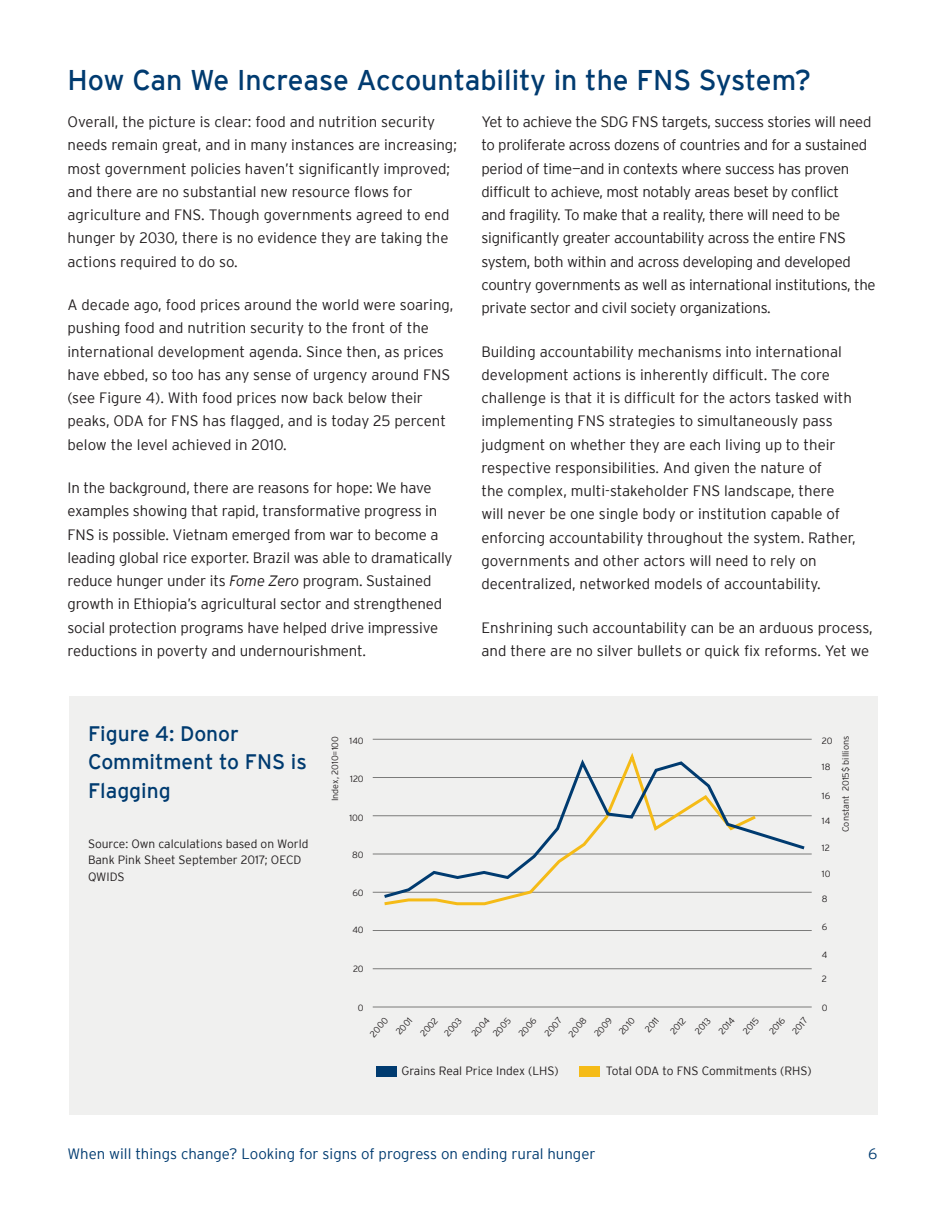
<style>
.page{position:relative;width:945px;height:1215px;background:#fff}
.page>*{position:absolute;margin:0;border:0;box-sizing:border-box;transform-origin:0 0}
.t1{font:28.5px "Interstate";color:#003b70}
.t2{font:21px/28.5px "Interstate";color:#003b70}
.t3{font:300 15px/23.2px "Interstate";letter-spacing:-.01em;color:#231f20}
.t4{font:300 15px "Interstate";color:#003b70}
.t5{font:300 12px/16.5px "Interstate";color:#231f20}
.t6{font:300 9px/18.1px "Interstate";color:#231f20}
.s1{font-style:italic}
</style>
<div class="page">
<div style="left:69px;top:697px;width:809px;height:418px;background:#f0f0ef"></div>
<div style="left:376px;top:1066px;width:21px;height:10px;background:#003b70"></div>
<div style="left:580px;top:1066px;width:20px;height:10px;background:#f5bb17"></div>
<hr style="left:373px;top:1007px;width:439px;height:1px;background:#7b7b7a">
<hr style="left:373px;top:968px;width:439px;height:1px;background:#7b7b7a">
<hr style="left:373px;top:930px;width:439px;height:1px;background:#7b7b7a">
<hr style="left:373px;top:892px;width:439px;height:1px;background:#7b7b7a">
<hr style="left:373px;top:854px;width:439px;height:1px;background:#7b7b7a">
<hr style="left:373px;top:815px;width:439px;height:1px;background:#7b7b7a">
<hr style="left:373px;top:777px;width:439px;height:1px;background:#7b7b7a">
<hr style="left:373px;top:739px;width:439px;height:1px;background:#7b7b7a">
<svg style="left:384px;top:753px;width:250px;height:153px"></svg>
<svg style="left:381px;top:756px;width:427px;height:144px"></svg>
<h1 class="t1" style="left:68px;top:64px;width:745px">How Can We Increase Accountability in the FNS System?</h1>
<p class="t3" style="left:68px;top:110px;width:391px">Overall, the picture is clear: food and nutrition security needs remain great, and in many instances are increasing; most government policies haven’t significantly improved; and there are no substantial new resource flows for agriculture and FNS. Though governments agreed to end hunger by 2030, there is no evidence they are taking the actions required to do so.</p>
<p class="t3" style="left:68px;top:293px;width:388px">A decade ago, food prices around the world were soaring, pushing food and nutrition security to the front of the international development agenda. Since then, as prices have ebbed, so too has any sense of urgency around FNS (see Figure 4). With food prices now back below their peaks, ODA for FNS has flagged, and is today 25 percent below the level achieved in 2010.</p>
<p class="t3" style="left:68px;top:476px;width:387px">In the background, there are reasons for hope: We have examples showing that rapid, transformative progress in FNS is possible. Vietnam emerged from war to become a leading global rice exporter. Brazil was able to dramatically reduce hunger under its <span class="s1">Fome Zero</span> program. Sustained growth in Ethiopia’s agricultural sector and strengthened social protection programs have helped drive impressive reductions in poverty and undernourishment.</p>
<p class="t3" style="left:482px;top:110px;width:396px">Yet to achieve the SDG FNS targets, success stories will need to proliferate across dozens of countries and for a sustained period of time—and in contexts where success has proven difficult to achieve, most notably areas beset by conflict<br>and fragility. To make that a reality, there will need to be significantly greater accountability across the entire FNS system, both within and across developing and developed country governments as well as international institutions, the private sector and civil society organizations.</p>
<p class="t3" style="left:482px;top:340px;width:376px">Building accountability mechanisms into international development actions is inherently difficult. The core challenge is that it is difficult for the actors tasked with implementing FNS strategies to simultaneously pass judgment on whether they are each living up to their respective responsibilities. And given the nature of<br>the complex, multi-stakeholder FNS landscape, there will never be one single body or institution capable of enforcing accountability throughout the system. Rather, governments and other actors will need to rely on decentralized, networked models of accountability.</p>
<p class="t3" style="left:482px;top:616px;width:393px">Enshrining such accountability can be an arduous process, and there are no silver bullets or quick fix reforms. Yet we</p>
<h2 class="t2" style="left:88px;top:719px;width:220px">Figure 4: Donor<br>Commitment to FNS is<br>Flagging</h2>
<p class="t5" style="left:88px;top:835px;width:222px">Source: Own calculations based on World<br>Bank Pink Sheet September 2017; OECD<br>QWIDS</p>
<p class="t6" style="left:326px;top:801px;width:67px;rotate:-90deg">Index, 2010=100</p>
<p class="t6" style="left:836px;top:832px;width:97px;rotate:-90deg">Constant 2015$ billions</p>
<p class="t6" style="left:350px;top:731px;width:16px">140</p>
<p class="t6" style="left:822px;top:731px;width:12px">20</p>
<p class="t6" style="left:822px;top:757px;width:10px">18</p>
<p class="t6" style="left:350px;top:770px;width:15px">120</p>
<p class="t6" style="left:822px;top:786px;width:10px">16</p>
<p class="t6" style="left:349px;top:808px;width:16px">100</p>
<p class="t6" style="left:822px;top:811px;width:10px">14</p>
<p class="t6" style="left:352px;top:846px;width:13px">80</p>
<p class="t6" style="left:352px;top:883px;width:13px">60</p>
<p class="t6" style="left:352px;top:921px;width:13px">40</p>
<p class="t6" style="left:353px;top:960px;width:12px">20</p>
<p class="t6" style="left:822px;top:839px;width:9px">12</p>
<p class="t6" style="left:822px;top:864px;width:10px">10</p>
<p class="t6" style="left:822px;top:889px;width:7px">8</p>
<p class="t6" style="left:822px;top:917px;width:7px">6</p>
<p class="t6" style="left:822px;top:945px;width:7px">4</p>
<p class="t6" style="left:822px;top:970px;width:7px">2</p>
<p class="t6" style="left:358px;top:999px;width:7px">0</p>
<p class="t6" style="left:822px;top:999px;width:7px">0</p>
<p class="t6" style="left:377px;top:1015px;width:21px;text-indent:-19px;rotate:-49deg">2000<br>2001</p>
<p class="t6" style="left:425px;top:1017px;width:23px;text-indent:-16px;rotate:-49deg">2002<br>2003</p>
<p class="t6" style="left:477px;top:1019px;width:23px;line-height:15.9px;text-indent:-14px;rotate:-49deg">2004<br>2005</p>
<p class="t6" style="left:513px;top:1029px;width:24px;rotate:-49deg">2006</p>
<p class="t6" style="left:540px;top:1029px;width:23px;rotate:-49deg">2007</p>
<p class="t6" style="left:564px;top:1029px;width:24px;rotate:-49deg">2008</p>
<p class="t6" style="left:589px;top:1029px;width:24px;rotate:-49deg">2009</p>
<p class="t6" style="left:626px;top:1013px;width:18px;text-indent:-19px;rotate:-49deg">2010<br>2011</p>
<p class="t6" style="left:665px;top:1027px;width:20px;rotate:-49deg">2012</p>
<p class="t6" style="left:690px;top:1027px;width:20px;rotate:-49deg">2013</p>
<p class="t6" style="left:714px;top:1027px;width:21px;rotate:-49deg">2014</p>
<p class="t6" style="left:738px;top:1027px;width:20px;rotate:-49deg">2015</p>
<p class="t6" style="left:775px;top:1016px;width:20px;line-height:17.1px;text-indent:-15px;rotate:-49deg">2016<br>2017</p>
<p class="t5" style="left:402px;top:1062px;width:159px">Grains Real Price Index (LHS)</p>
<p class="t5" style="left:606px;top:1062px;width:207px">Total ODA to FNS Commitments (RHS)</p>
<p class="t4" style="left:68px;top:1146px;width:530px">When will things change? Looking for signs of progress on ending rural hunger</p>
<p class="t4" style="left:868px;top:1146px;width:11px">6</p>
</div>
